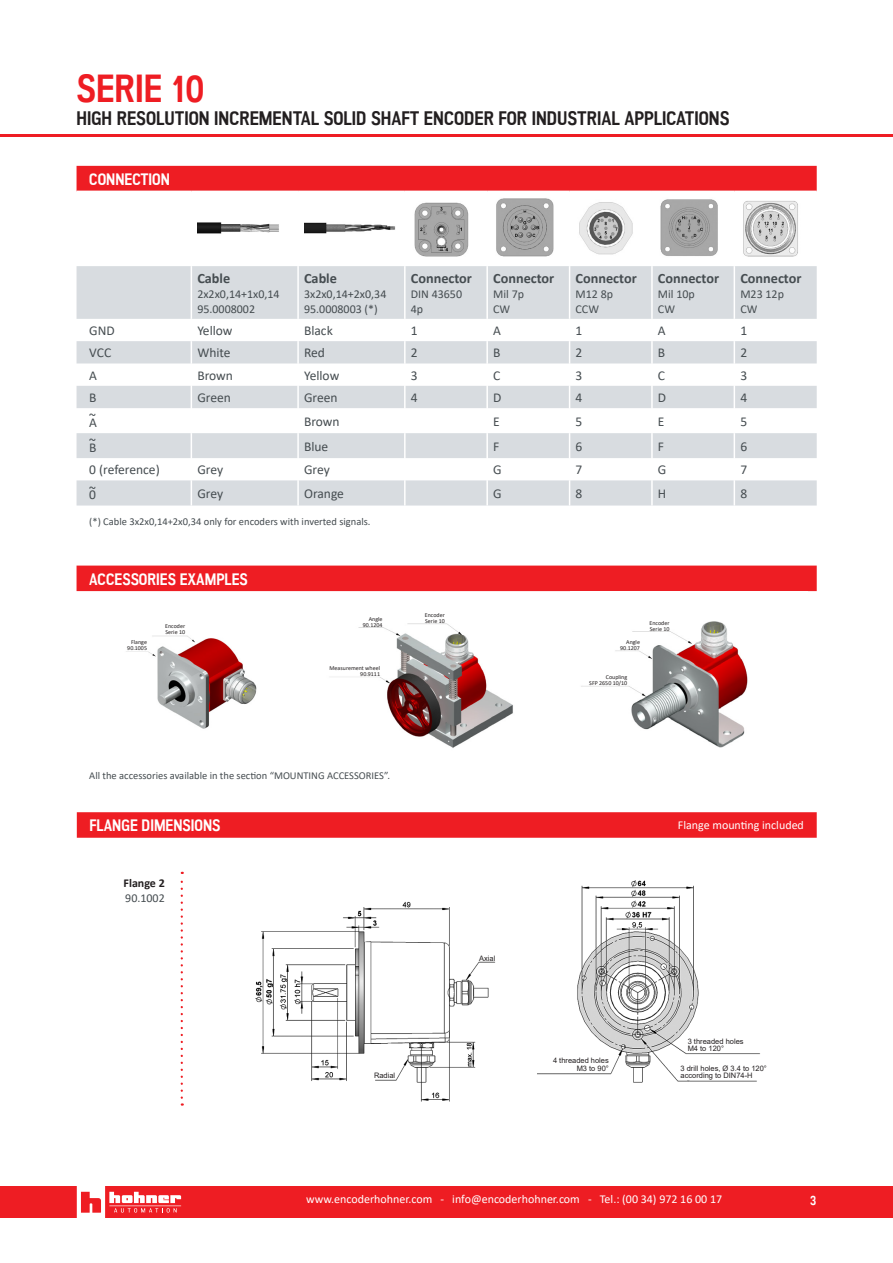
<style>
.page{position:relative;width:893px;height:1263px;background:#fff}
.page>*{position:absolute;margin:0;border:0;box-sizing:border-box;transform-origin:0 0}
.t1{font:700 39px "Akazan";color:#ee1d23}
.t2{font:700 19.5px "Akazan";color:#231f20}
.t3{font:700 16.5px "Akazan";color:#fff}
.t4{font:700 14.25px "Calibri";color:#454c50}
.t5{font:13.5px "Calibri";color:#454c50}
.t6{font:700 13.5px "Akazan";color:#fff}
.t7{font:12px/15px "Calibri";color:#454c50}
.t8{font:12px "Calibri";color:#fff}
.t9{font:700 12px "Calibri";color:#231f20}
.t10{font:10.5px "Calibri";color:#454c50}
.t11{font:7.5px/7.5px "Arial";color:#231f20}
.t12{font:6px/6px "Calibri";color:#231f20;text-align:right}
</style>
<div class="page">
<div style="left:0;top:1186px;width:893px;height:32px;background:#ee1d23"></div>
<hr style="left:0;top:134px;width:893px;height:2px;background:#ee1d23">
<svg style="left:77px;top:1186px;width:104px;height:32px"></svg>
<svg style="left:77px;top:812px;width:740px;height:26px;background:#ee2127"></svg>
<div style="left:77px;top:166px;width:740px;height:25px;background:#ee1d23"></div>
<svg style="left:77px;top:266px;width:740px;height:239px;fill:#d8dce0"></svg>
<hr style="left:191px;top:266px;width:1px;height:53px;background:#fff">
<hr style="left:297px;top:266px;width:2px;height:53px;background:#fff">
<hr style="left:404px;top:266px;width:2px;height:53px;background:#fff">
<hr style="left:486px;top:266px;width:2px;height:53px;background:#fff">
<hr style="left:569px;top:266px;width:1px;height:53px;background:#fff">
<hr style="left:651px;top:266px;width:2px;height:53px;background:#fff">
<hr style="left:734px;top:266px;width:1px;height:53px;background:#fff">
<hr style="left:297px;top:319px;width:2px;height:22px;background:#fff">
<hr style="left:404px;top:319px;width:2px;height:22px;background:#fff">
<hr style="left:486px;top:319px;width:2px;height:22px;background:#fff">
<hr style="left:651px;top:319px;width:2px;height:22px;background:#fff">
<hr style="left:297px;top:341px;width:2px;height:22px;background:#fff">
<hr style="left:404px;top:341px;width:2px;height:22px;background:#fff">
<hr style="left:486px;top:341px;width:2px;height:22px;background:#fff">
<hr style="left:651px;top:341px;width:2px;height:22px;background:#fff">
<hr style="left:297px;top:363px;width:2px;height:23px;background:#fff">
<hr style="left:404px;top:363px;width:2px;height:23px;background:#fff">
<hr style="left:486px;top:363px;width:2px;height:23px;background:#fff">
<hr style="left:651px;top:363px;width:2px;height:23px;background:#fff">
<hr style="left:297px;top:386px;width:2px;height:22px;background:#fff">
<hr style="left:404px;top:386px;width:2px;height:22px;background:#fff">
<hr style="left:486px;top:386px;width:2px;height:22px;background:#fff">
<hr style="left:651px;top:386px;width:2px;height:22px;background:#fff">
<hr style="left:297px;top:408px;width:2px;height:25px;background:#fff">
<hr style="left:404px;top:408px;width:2px;height:25px;background:#fff">
<hr style="left:486px;top:408px;width:2px;height:25px;background:#fff">
<hr style="left:651px;top:408px;width:2px;height:25px;background:#fff">
<hr style="left:297px;top:433px;width:2px;height:25px;background:#fff">
<hr style="left:404px;top:433px;width:2px;height:25px;background:#fff">
<hr style="left:486px;top:433px;width:2px;height:25px;background:#fff">
<hr style="left:651px;top:433px;width:2px;height:25px;background:#fff">
<hr style="left:297px;top:458px;width:2px;height:22px;background:#fff">
<hr style="left:404px;top:458px;width:2px;height:22px;background:#fff">
<hr style="left:486px;top:458px;width:2px;height:22px;background:#fff">
<hr style="left:651px;top:458px;width:2px;height:22px;background:#fff">
<svg style="left:191px;top:319px;width:1px;height:186px"></svg>
<hr style="left:297px;top:480px;width:2px;height:25px;background:#fff">
<hr style="left:404px;top:480px;width:2px;height:25px;background:#fff">
<hr style="left:486px;top:480px;width:2px;height:25px;background:#fff">
<svg style="left:569px;top:319px;width:1px;height:186px"></svg>
<hr style="left:651px;top:480px;width:2px;height:25px;background:#fff">
<svg style="left:734px;top:319px;width:1px;height:186px"></svg>
<img style="left:197px;top:222px;width:82px;height:12px">
<img style="left:304px;top:222px;width:92px;height:12px">
<img style="left:414px;top:202px;width:55px;height:55px">
<img style="left:496px;top:198px;width:58px;height:58px">
<img style="left:579px;top:202px;width:54px;height:53px">
<img style="left:660px;top:199px;width:58px;height:57px">
<img style="left:743px;top:201px;width:55px;height:56px">
<svg style="left:181px;top:872px;width:2px;height:234px"></svg>
<img style="left:255px;top:880px;width:505px;height:222px">
<div style="left:77px;top:566px;width:740px;height:25px;background:#ee1d23"></div>
<img style="left:126px;top:635px;width:131px;height:94px">
<img style="left:358px;top:623px;width:155px;height:125px">
<img style="left:581px;top:621px;width:167px;height:127px">
<h1 class="t1" style="left:77px;top:67px;width:130px">SERIE 10</h1>
<h2 class="t2" style="left:77px;top:108px;width:654px">HIGH RESOLUTION INCREMENTAL SOLID SHAFT ENCODER FOR INDUSTRIAL APPLICATIONS</h2>
<p class="t3" style="left:89px;top:170px;width:82px">CONNECTION</p>
<p class="t4" style="left:197px;top:268px;width:34px">Cable</p>
<p class="t7" style="left:197px;top:286px;width:84px">2x2x0,14+1x0,14<br>95.0008002</p>
<p class="t4" style="left:304px;top:268px;width:34px">Cable</p>
<p class="t7" style="left:304px;top:286px;width:84px">3x2x0,14+2x0,34<br>95.0008003 (*)</p>
<p class="t4" style="left:411px;top:268px;width:63px">Connector</p>
<p class="t7" style="left:411px;top:286px;width:53px">DIN 43650<br>4p</p>
<p class="t4" style="left:493px;top:268px;width:63px">Connector</p>
<p class="t7" style="left:493px;top:286px;width:32px">Mil 7p<br>CW</p>
<p class="t4" style="left:576px;top:268px;width:63px">Connector</p>
<p class="t7" style="left:576px;top:286px;width:39px">M12 8p<br>CCW</p>
<p class="t4" style="left:658px;top:268px;width:63px">Connector</p>
<p class="t7" style="left:658px;top:286px;width:38px">Mil 10p<br>CW</p>
<p class="t4" style="left:740px;top:268px;width:63px">Connector</p>
<p class="t7" style="left:740px;top:286px;width:45px">M23 12p<br>CW</p>
<p class="t5" style="left:89px;top:321px;width:27px">GND</p>
<p class="t5" style="left:197px;top:321px;width:37px">Yellow</p>
<p class="t5" style="left:304px;top:321px;width:30px">Black</p>
<p class="t5" style="left:411px;top:321px;width:8px">1</p>
<p class="t5" style="left:493px;top:321px;width:9px">A</p>
<p class="t5" style="left:576px;top:321px;width:8px">1</p>
<p class="t5" style="left:658px;top:321px;width:9px">A</p>
<p class="t5" style="left:740px;top:321px;width:8px">1</p>
<p class="t5" style="left:89px;top:344px;width:23px">VCC</p>
<p class="t5" style="left:197px;top:344px;width:35px">White</p>
<p class="t5" style="left:304px;top:344px;width:22px">Red</p>
<p class="t5" style="left:411px;top:344px;width:8px">2</p>
<p class="t5" style="left:493px;top:344px;width:9px">B</p>
<p class="t5" style="left:576px;top:344px;width:8px">2</p>
<p class="t5" style="left:658px;top:344px;width:9px">B</p>
<p class="t5" style="left:740px;top:344px;width:8px">2</p>
<p class="t5" style="left:89px;top:366px;width:9px">A</p>
<p class="t5" style="left:197px;top:366px;width:37px">Brown</p>
<p class="t5" style="left:304px;top:366px;width:37px">Yellow</p>
<p class="t5" style="left:411px;top:366px;width:8px">3</p>
<p class="t5" style="left:493px;top:366px;width:9px">C</p>
<p class="t5" style="left:576px;top:366px;width:8px">3</p>
<p class="t5" style="left:658px;top:366px;width:9px">C</p>
<p class="t5" style="left:740px;top:366px;width:8px">3</p>
<p class="t5" style="left:89px;top:388px;width:9px">B</p>
<p class="t5" style="left:197px;top:388px;width:35px">Green</p>
<p class="t5" style="left:304px;top:388px;width:35px">Green</p>
<p class="t5" style="left:411px;top:388px;width:8px">4</p>
<p class="t5" style="left:493px;top:388px;width:10px">D</p>
<p class="t5" style="left:576px;top:388px;width:8px">4</p>
<p class="t5" style="left:658px;top:388px;width:10px">D</p>
<p class="t5" style="left:740px;top:388px;width:8px">4</p>
<p class="t5" style="left:89px;top:410px;width:9px">~A</p>
<p class="t5" style="left:304px;top:412px;width:37px">Brown</p>
<p class="t5" style="left:493px;top:412px;width:8px">E</p>
<p class="t5" style="left:576px;top:412px;width:8px">5</p>
<p class="t5" style="left:658px;top:412px;width:8px">E</p>
<p class="t5" style="left:740px;top:412px;width:8px">5</p>
<p class="t5" style="left:89px;top:435px;width:9px">~B</p>
<p class="t5" style="left:304px;top:437px;width:26px">Blue</p>
<p class="t5" style="left:493px;top:437px;width:8px">F</p>
<p class="t5" style="left:576px;top:437px;width:8px">6</p>
<p class="t5" style="left:658px;top:437px;width:8px">F</p>
<p class="t5" style="left:740px;top:437px;width:8px">6</p>
<p class="t5" style="left:89px;top:460px;width:72px">0 (reference)</p>
<p class="t5" style="left:197px;top:460px;width:27px">Grey</p>
<p class="t5" style="left:304px;top:460px;width:27px">Grey</p>
<p class="t5" style="left:493px;top:460px;width:10px">G</p>
<p class="t5" style="left:576px;top:460px;width:8px">7</p>
<p class="t5" style="left:658px;top:460px;width:10px">G</p>
<p class="t5" style="left:740px;top:460px;width:8px">7</p>
<p class="t5" style="left:89px;top:483px;width:8px">~0</p>
<p class="t5" style="left:197px;top:484px;width:27px">Grey</p>
<p class="t5" style="left:304px;top:484px;width:41px">Orange</p>
<p class="t5" style="left:493px;top:484px;width:10px">G</p>
<p class="t5" style="left:576px;top:484px;width:8px">8</p>
<p class="t5" style="left:658px;top:484px;width:10px">H</p>
<p class="t5" style="left:740px;top:484px;width:8px">8</p>
<p class="t10" style="left:89px;top:515px;width:283px">(*) Cable 3x2x0,14+2x0,34 only for encoders with inverted signals.</p>
<p class="t3" style="left:89px;top:570px;width:160px">ACCESSORIES EXAMPLES</p>
<p class="t12" style="left:127px;top:639px;width:21px">Flange<br>90.1005</p>
<p class="t12" style="left:165px;top:623px;width:21px;text-align:left">Encoder<br>Serie 10</p>
<p class="t12" style="left:363px;top:616px;width:21px">Angle<br>90.1204</p>
<p class="t12" style="left:330px;top:665px;width:52px">Measurement wheel<br>90.9111</p>
<p class="t12" style="left:425px;top:612px;width:21px;text-align:left">Encoder<br>Serie 10</p>
<p class="t10" style="left:89px;top:768px;width:302px">All the accessories available in the section “MOUNTING ACCESSORIES”.</p>
<p class="t12" style="left:620px;top:638px;width:21px">Angle<br>90.1207</p>
<p class="t12" style="left:589px;top:674px;width:39px">Coupling<br>SFP 2650 10/10</p>
<p class="t12" style="left:649px;top:620px;width:21px;text-align:left">Encoder<br>Serie 10</p>
<p class="t3" style="left:90px;top:816px;width:132px">FLANGE DIMENSIONS</p>
<p class="t8" style="left:678px;top:817px;width:128px">Flange mounting included</p>
<p class="t9" style="left:124px;top:874px;width:43px">Flange 2</p>
<p class="t7" style="left:125px;top:890px;width:41px">90.1002</p>
<p class="t11" style="left:374px;top:1071px;width:23px">Radial</p>
<p class="t11" style="left:479px;top:955px;width:18px">Axial</p>
<p class="t11" style="left:553px;top:1057px;width:57px;text-align:right">4 threaded holes<br>M3 to 90°</p>
<p class="t11" style="left:688px;top:1037px;width:57px">3 threaded holes<br>M4 to 120°</p>
<p class="t11" style="left:680px;top:1064px;width:88px">3 drill holes, Ø 3.4 to 120° according to DIN74-H</p>
<p class="t8" style="left:306px;top:1191px;width:418px">www.encoderhohner.com - info@encoderhohner.com - Tel.: (00 34) 972 16 00 17</p>
<p class="t6" style="left:810px;top:1193px;width:8px">3</p>
</div>
